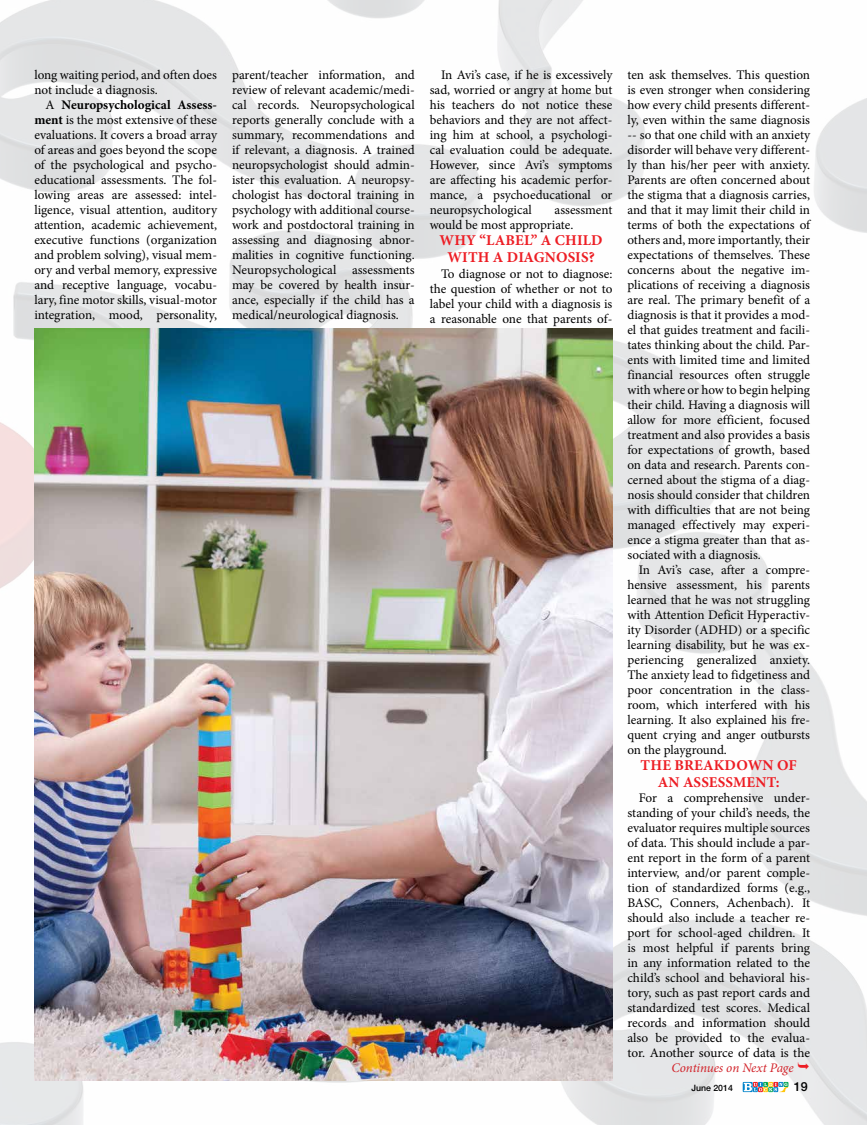
<style>
.page{position:relative;width:867px;height:1125px;background:#fff}
.page>*{position:absolute;margin:0;border:0;box-sizing:border-box;transform-origin:0 0}
.t1{font:700 15px "Minion Pro";color:#ed1d24}
.t2{font:13.12px/15px "Minion Pro";color:#000;text-align:justify}
.t3{font:italic 13.12px "Minion Pro";letter-spacing:-.01em;color:#d2232a}
.t4{font:500 12.5px "Helvetica Neue";color:#000}
.t5{font:500 8.75px "Helvetica Neue";color:#000}
.s1{font-weight:700}
</style>
<div class="page">
<img style="left:0;top:0;width:866px;height:1125px">
<svg style="left:743px;top:1082px;width:45px;height:10px"></svg>
<img style="left:34px;top:329px;width:578px;height:752px">
<svg style="left:797px;top:1062px;width:11px;height:7px"></svg>
<p class="t2" style="left:34px;top:67px;width:184px">long waiting period, and often does not include a diagnosis.</p>
<p class="t2" style="left:34px;top:97px;width:184px;text-indent:11px">A <span class="s1">NEUROPSYCHOLOGICAL ASSESS-MENT</span> is the most extensive of these evaluations. It covers a broad array of areas and goes beyond the scope of the psychological and psycho&shy;educational assessments. The fol&shy;lowing areas are assessed: intel&shy;ligence, visual attention, auditory attention, academic achievement, executive functions (organization and problem solving), visual mem&shy;ory and verbal memory, expressive and receptive language, vocabu&shy;lary, fine motor skills, visual-motor integration, mood, personality,</p>
<p class="t2" style="left:232px;top:67px;width:184px">parent/teacher information, and review of relevant academic/medi&shy;cal records. Neuropsychological reports generally conclude with a summary, recommendations and if relevant, a diagnosis. A trained neuropsychologist should admin&shy;ister this evaluation. A neuropsy&shy;chologist has doctoral training in psychology with additional course&shy;work and postdoctoral training in assessing and diagnosing abnor&shy;malities in cognitive functioning.<br>Neuropsychological assessments may be covered by health insur&shy;ance, especially if the child has a medical/neurological diagnosis.</p>
<p class="t2" style="left:429px;top:67px;width:184px;text-indent:11px">In Avi’s case, if he is excessively sad, worried or angry at home but his teachers do not notice these behaviors and they are not affect&shy;ing him at school, a psychologi&shy;cal evaluation could be adequate.<br>However, since Avi’s symptoms are affecting his academic perfor&shy;mance, a psychoeducational or neuropsychological</p>
<p class="t2" style="left:429px;top:203px;width:184px;text-indent:125px">assessment would be most appropriate.</p>
<p class="t1" style="left:439px;top:230px;width:57px">WHY “LABEL</p>
<p class="t1" style="left:530px;top:230px;width:35px">” A CHILD</p>
<p class="t1" style="left:447px;top:246px;width:12px">WITH</p>
<p class="t1" style="left:493px;top:246px;width:24px">A DIAGNOSIS</p>
<p class="t1" style="left:588px;top:246px;width:7px">?</p>
<p class="t2" style="left:429px;top:266px;width:184px;text-indent:11px">To diagnose or not to diagnose: the question of whether or not to label your child with a diagnosis is a reasonable one that parents of-</p>
<p class="t2" style="left:627px;top:67px;width:184px">ten ask themselves. This question is even stronger when considering how every child presents different&shy;ly, even within the same diagnosis -- so that one child with an anxiety disorder will behave very different&shy;ly than his/her peer with anxiety.<br>Parents are often concerned about the stigma that a diagnosis carries, and that it may limit their child in terms of both the expectations of others and, more importantly, their expectations of themselves. These concerns about the negative im&shy;plications of receiving a diagnosis are real. The primary benefit of a diagnosis is that it provides a mod&shy;el that guides treatment and facili&shy;tates thinking about the child. Par&shy;ents with limited time and limited financial resources often struggle with where or how to begin helping their child. Having a diagnosis will allow for more efficient, focused treatment and also provides a basis for expectations of growth, based on data and research. Parents con&shy;cerned about the stigma of a diag&shy;nosis should consider that children with difficulties that are not being managed effectively may experi&shy;ence a stigma greater than that as&shy;sociated with a diagnosis.</p>
<p class="t2" style="left:627px;top:563px;width:184px;text-indent:11px">In Avi’s case, after a compre&shy;hensive assessment, his parents learned that he was not struggling with Attention Deficit Hyperactiv&shy;ity Disorder (ADHD) or a specific learning disability, but he was ex&shy;periencing generalized anxiety.<br>The anxiety lead to fidgetiness and poor concentration in the class&shy;room, which interfered with his learning. It also explained his fre&shy;quent crying and anger outbursts on the playground.</p>
<p class="t1" style="left:640px;top:755px;width:46px">THE BREAKDOWN</p>
<p class="t1" style="left:776px;top:755px;width:11px">OF</p>
<p class="t1" style="left:657px;top:771px;width:36px">AN ASSESSMENT</p>
<p class="t1" style="left:775px;top:771px;width:5px">:</p>
<p class="t2" style="left:627px;top:790px;width:184px;text-indent:11px">For a comprehensive under&shy;standing of your child’s needs, the evaluator requires multiple sources of data. This should include a par&shy;ent report in the form of a parent interview, and/or parent comple&shy;tion of standardized forms (e.g., BASC, Conners, Achenbach). It should also include a teacher re&shy;port for school-aged children. It is most helpful if parents bring in any information related to the child’s school and behavioral his&shy;tory, such as past report cards and standardized test scores. Medical records and information should also be provided to the evalua&shy;tor. Another source of data is the</p>
<p class="t3" style="left:671px;top:1059px;width:124px">Continues on Next Page</p>
<p class="t5" style="left:691px;top:1083px;width:43px">June 2014</p>
<p class="t4" style="left:793px;top:1079px;width:15px">19</p>
</div>
